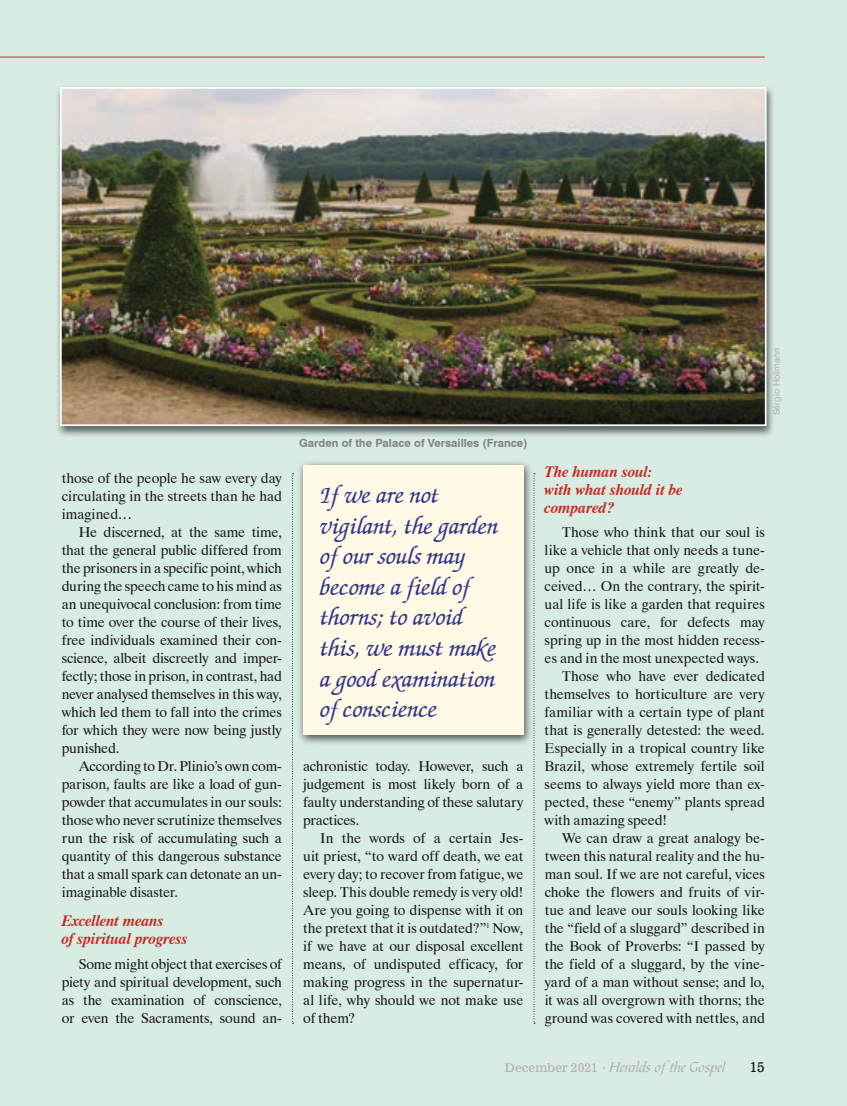
<style>
.page{position:relative;width:847px;height:1106px;background:#fff}
.page>*{position:absolute;margin:0;border:0;box-sizing:border-box;transform-origin:0 0}
.t1{font:italic 500 25.5px/30.6px "Zapf Chancery IT Cby BT";color:#31358b}
.t2{font:italic 700 15.75px/18px "Dutch 801 BT";color:#c52a22}
.t3{font:15px "Bible Scr T";color:#afb0b0}
.t4{font:14.25px/18px "Dutch 801 BT";letter-spacing:-.005em;color:#151616;text-align:justify}
.t5{font:13.5px "News 701 BT Roman A";color:#151616}
.t6{font:700 11.25px "Swiss 721 BT";color:#818281}
.t7{font:9px "Swiss 721 BT";letter-spacing:.005em;color:#afb0b0}
.s1{font-family:"News 701 BT Roman A";font-size:12px}
</style>
<div class="page">
<div style="left:0;top:0;width:846px;height:1106px;background:#d9ece4"></div>
<div style="left:55px;top:84px;width:720px;height:353px;background:#151616;opacity:.65"></div>
<img style="left:59px;top:86px;width:708px;height:341px">
<hr style="left:0;top:57px;width:764px;height:1px;background:#db2b1e">
<svg style="left:533px;top:473px;width:1px;height:550px"></svg>
<svg style="left:292px;top:473px;width:1px;height:550px"></svg>
<div style="left:296px;top:458px;width:237px;height:287px;background:#151616;opacity:.75"></div>
<div style="left:303px;top:465px;width:220px;height:270px;background:#fff9e5"></div>
<p class="t4" style="left:62px;top:469px;width:222px">those of the people he saw every day circulating in the streets than he had imagined…</p>
<p class="t4" style="left:62px;top:523px;width:222px;text-indent:17px">He discerned, at the same time, that the general public differed from the prisoners in a specific point, which during the speech came to his mind as an unequivocal conclusion: from time to time over the course of their lives, free individuals examined their con&shy;science, albeit discreetly and imper&shy;fectly; those in prison, in contrast, had never analysed themselves in this way, which led them to fall into the crimes for which they were now being justly punished.</p>
<p class="t4" style="left:62px;top:757px;width:221px;text-indent:17px">According to Dr. Plinio’s own com&shy;parison, faults are like a load of gun&shy;powder that accumulates in our souls: those who never scrutinize themselves run the risk of accumulating such a quantity of this dangerous substance that a small spark can detonate an un&shy;imaginable disaster.</p>
<p class="t2" style="left:62px;top:911px;width:127px">Excellent means<br>of spiritual progress</p>
<p class="t4" style="left:62px;top:955px;width:221px;text-indent:17px">Some might object that exercises of piety and spiritual development, such as the examination of conscience, or even the Sacraments, sound an-</p>
<p class="t6" style="left:299px;top:436px;width:230px">Garden of the Palace of Versailles (France)</p>
<h1 class="t1" style="left:320px;top:481px;width:180px">If we are not vigilant, the garden of our souls may become a field of thorns; to avoid this, we must make a good examination of conscience</h1>
<p class="t4" style="left:303px;top:757px;width:221px">achronistic today. However, such a judgement is most likely born of a faulty understanding of these salutary practices.</p>
<p class="t4" style="left:303px;top:829px;width:222px;text-indent:17px">In the words of a certain Jes&shy;uit priest, “to ward off death, we eat every day; to recover from fatigue, we sleep. This double remedy is very old!<br>Are you going to dispense with it on the pretext that it is outdated?”<sup>1</sup> Now, if we have at our disposal excellent means, of undisputed efficacy, for making progress in the supernatur&shy;al life, why should we not make use of them?</p>
<p class="t7" style="left:770px;top:415px;width:69px;rotate:-90deg">Sérgio Hollmann</p>
<p class="t2" style="left:544px;top:462px;width:140px">The human soul: with what should it be compared?</p>
<p class="t4" style="left:561px;top:523px;width:204px">Those who think that our soul is</p>
<p class="t4" style="left:544px;top:541px;width:221px">like a vehicle that only needs a tune-</p>
<p class="t4" style="left:544px;top:559px;width:221px">up once in a while are greatly de-</p>
<p class="t4" style="left:544px;top:577px;width:221px">ceived… On the contrary, the spirit-</p>
<p class="t4" style="left:544px;top:595px;width:221px">ual life is like a garden that requires</p>
<p class="t4" style="left:544px;top:613px;width:221px">continuous care, for defects may</p>
<p class="t4" style="left:544px;top:631px;width:221px">spring up in the most hidden recess-</p>
<p class="t4" style="left:544px;top:649px;width:216px">es and in the most unexpected ways.</p>
<p class="t4" style="left:561px;top:667px;width:204px">Those who have ever dedicated</p>
<p class="t4" style="left:544px;top:685px;width:221px">themselves to horticulture are very</p>
<p class="t4" style="left:544px;top:703px;width:221px">familiar with a certain type of plant</p>
<p class="t4" style="left:544px;top:721px;width:221px">that is generally detested: the weed.</p>
<p class="t4" style="left:544px;top:739px;width:221px">Especially in a tropical country like</p>
<p class="t4" style="left:544px;top:757px;width:221px">Brazil, whose extremely fertile soil</p>
<p class="t4" style="left:544px;top:775px;width:221px">seems to always yield more than ex-</p>
<p class="t4" style="left:544px;top:793px;width:221px">pected, these “enemy” plants spread</p>
<p class="t4" style="left:544px;top:811px;width:124px">with amazing speed!</p>
<p class="t4" style="left:561px;top:829px;width:204px">We can draw a great analogy be-</p>
<p class="t4" style="left:544px;top:847px;width:221px">tween this natural reality and the hu-</p>
<p class="t4" style="left:544px;top:865px;width:222px">man soul. If we are not careful, vices</p>
<p class="t4" style="left:544px;top:883px;width:221px">choke the flowers and fruits of vir-</p>
<p class="t4" style="left:544px;top:901px;width:222px">tue and leave our souls looking like</p>
<p class="t4" style="left:544px;top:919px;width:221px">the “field of a sluggard” described in</p>
<p class="t4" style="left:544px;top:937px;width:221px">the Book of Proverbs: “I passed by</p>
<p class="t4" style="left:544px;top:955px;width:221px">the field of a sluggard, by the vine-</p>
<p class="t4" style="left:544px;top:973px;width:221px">yard of a man without sense; and lo,</p>
<p class="t4" style="left:544px;top:991px;width:221px">it was all overgrown with thorns; the</p>
<p class="t4" style="left:544px;top:1009px;width:221px">ground was covered with nettles, and</p>
<p class="t3" style="left:504px;top:1057px;width:222px"><span class="s1">December 2021</span> <sub>·</sub> Heralds of the Gospel</p>
<p class="t5" style="left:749px;top:1058px;width:17px">15</p>
</div>
